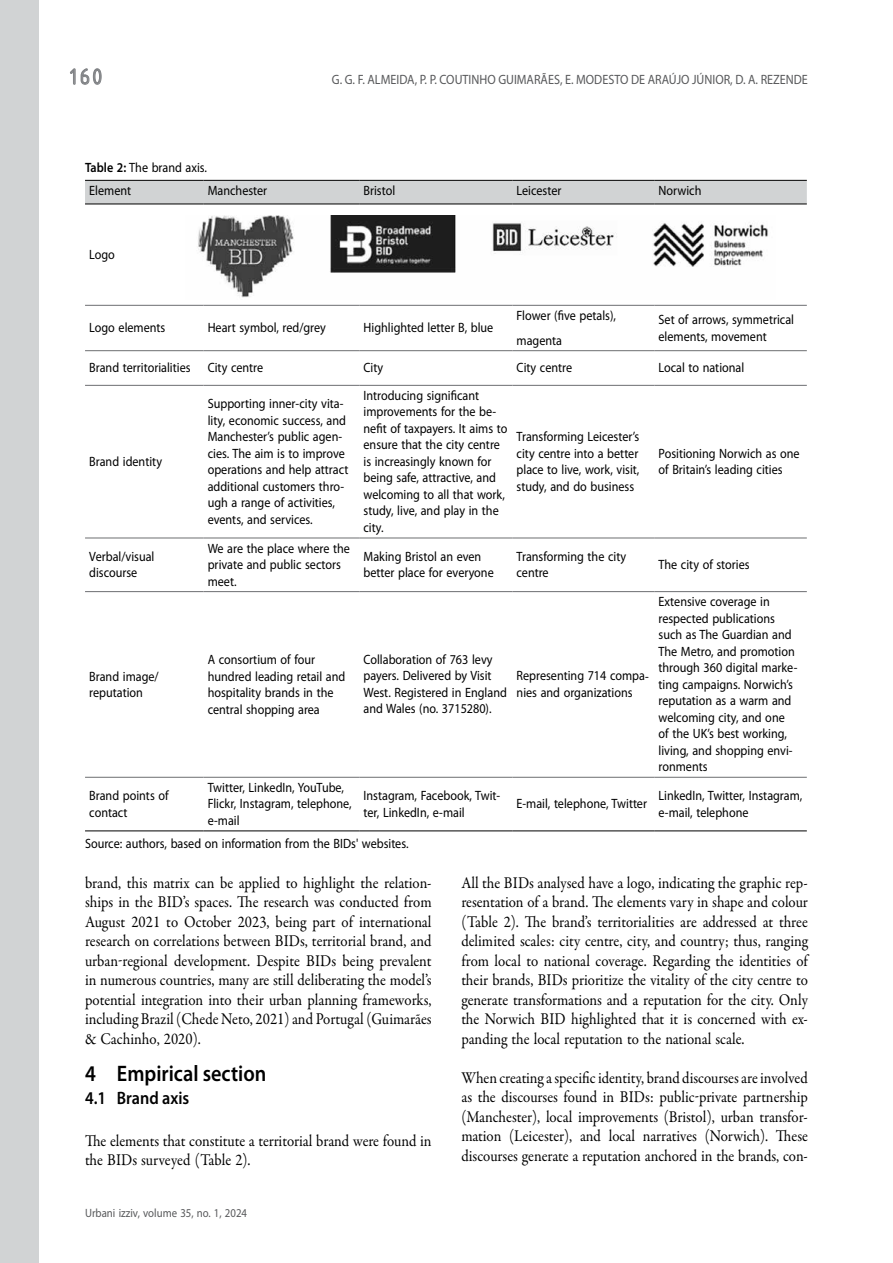
<style>
.page{position:relative;width:893px;height:1263px;background:#fff}
.page>*{position:absolute;margin:0;border:0;box-sizing:border-box;transform-origin:0 0}
.t1{font:24px "ISOCTEUR";color:#808285}
.t2{font:600 22.5px "Myriad Pro";color:#000;scale:.9 1}
.t3{font:600 18px "Myriad Pro";color:#000;scale:.9 1}
.t4{font:16.5px/19.5px "Garamond Premr Pro";letter-spacing:-.005em;color:#000;text-align:justify;scale:.9 1}
.t5{font:13.5px/16.5px "Myriad Pro";color:#000;scale:.9 1}
.t6{font:13.5px "Myriad Pro";color:#58595b;scale:.9 1}
.t7{font:12px "Myriad Pro";color:#58595b;scale:.9 1}
.s1{font-weight:600}
</style>
<div class="page">
<svg style="left:70px;top:68px;width:32px;height:17px"></svg>
<div style="left:0;top:0;width:38px;height:1263px;background:#d1d3d4"></div>
<div style="left:85px;top:181px;width:722px;height:23px;background:#d1d3d4"></div>
<hr style="left:85px;top:305px;width:118px;height:1px;background:#6d6e71">
<hr style="left:203px;top:305px;width:156px;height:1px;background:#6d6e71">
<hr style="left:359px;top:305px;width:153px;height:1px;background:#6d6e71">
<hr style="left:512px;top:305px;width:142px;height:1px;background:#6d6e71">
<hr style="left:654px;top:305px;width:153px;height:1px;background:#6d6e71">
<hr style="left:85px;top:350px;width:118px;height:1px;background:#6d6e71">
<hr style="left:203px;top:350px;width:156px;height:1px;background:#6d6e71">
<hr style="left:359px;top:350px;width:153px;height:1px;background:#6d6e71">
<hr style="left:512px;top:350px;width:142px;height:1px;background:#6d6e71">
<hr style="left:654px;top:350px;width:153px;height:1px;background:#6d6e71">
<hr style="left:85px;top:385px;width:118px;height:1px;background:#6d6e71">
<hr style="left:203px;top:385px;width:156px;height:1px;background:#6d6e71">
<hr style="left:359px;top:385px;width:153px;height:1px;background:#6d6e71">
<hr style="left:512px;top:385px;width:142px;height:1px;background:#6d6e71">
<hr style="left:654px;top:385px;width:153px;height:1px;background:#6d6e71">
<hr style="left:85px;top:538px;width:118px;height:1px;background:#6d6e71">
<hr style="left:203px;top:538px;width:156px;height:1px;background:#6d6e71">
<hr style="left:359px;top:538px;width:153px;height:1px;background:#6d6e71">
<hr style="left:512px;top:538px;width:142px;height:1px;background:#6d6e71">
<hr style="left:654px;top:538px;width:153px;height:1px;background:#6d6e71">
<hr style="left:85px;top:591px;width:118px;height:1px;background:#6d6e71">
<hr style="left:203px;top:591px;width:156px;height:1px;background:#6d6e71">
<hr style="left:359px;top:591px;width:153px;height:1px;background:#6d6e71">
<hr style="left:512px;top:591px;width:142px;height:1px;background:#6d6e71">
<hr style="left:654px;top:591px;width:153px;height:1px;background:#6d6e71">
<hr style="left:85px;top:180px;width:118px;height:1px;background:#000">
<hr style="left:203px;top:180px;width:156px;height:1px;background:#000">
<hr style="left:359px;top:180px;width:153px;height:1px;background:#000">
<hr style="left:512px;top:180px;width:142px;height:1px;background:#000">
<hr style="left:654px;top:180px;width:153px;height:1px;background:#000">
<hr style="left:85px;top:204px;width:118px;height:1px;background:#000">
<hr style="left:203px;top:204px;width:156px;height:1px;background:#000">
<hr style="left:359px;top:204px;width:153px;height:1px;background:#000">
<hr style="left:512px;top:204px;width:142px;height:1px;background:#000">
<hr style="left:654px;top:204px;width:153px;height:1px;background:#000">
<hr style="left:85px;top:830px;width:118px;height:1px;background:#000">
<hr style="left:203px;top:830px;width:156px;height:1px;background:#000">
<hr style="left:359px;top:830px;width:153px;height:1px;background:#000">
<hr style="left:512px;top:830px;width:142px;height:1px;background:#000">
<hr style="left:654px;top:830px;width:153px;height:1px;background:#000">
<hr style="left:85px;top:777px;width:118px;height:1px;background:#6d6e71">
<hr style="left:203px;top:777px;width:156px;height:1px;background:#6d6e71">
<hr style="left:359px;top:777px;width:153px;height:1px;background:#6d6e71">
<hr style="left:512px;top:777px;width:142px;height:1px;background:#6d6e71">
<hr style="left:654px;top:777px;width:153px;height:1px;background:#6d6e71">
<img style="left:198px;top:215px;width:570px;height:83px">
<h1 class="t1" style="left:64px;top:61px;width:43px">160</h1>
<p class="t6" style="left:332px;top:72px;width:530px">G. G. F. ALMEIDA, P. P. COUTINHO GUIMARÃES, E. MODESTO DE ARAÚJO JÚNIOR, D. A. REZENDE</p>
<p class="t5" style="left:89px;top:156px;width:132px;line-height:23.2px;text-indent:-4px"><span class="s1">Table 2:</span> The brand axis.<br>Element</p>
<p class="t5" style="left:208px;top:182px;width:68px">Manchester</p>
<p class="t5" style="left:364px;top:182px;width:37px">Bristol</p>
<p class="t5" style="left:517px;top:182px;width:51px">Leicester</p>
<p class="t5" style="left:658px;top:182px;width:49px">Norwich</p>
<p class="t5" style="left:89px;top:246px;width:30px">Logo</p>
<p class="t5" style="left:89px;top:320px;width:86px">Logo elements</p>
<p class="t5" style="left:208px;top:320px;width:133px">Heart symbol, red/grey</p>
<p class="t5" style="left:364px;top:320px;width:146px">Highlighted letter B, blue</p>
<p class="t5" style="left:517px;top:303px;width:112px;line-height:24.8px">Flower (five petals), magenta</p>
<p class="t5" style="left:658px;top:312px;width:152px">Set of arrows, symmetrical elements, movement</p>
<p class="t5" style="left:89px;top:360px;width:114px">Brand territorialities</p>
<p class="t5" style="left:208px;top:360px;width:63px">City centre</p>
<p class="t5" style="left:364px;top:360px;width:23px">City</p>
<p class="t5" style="left:517px;top:360px;width:63px">City centre</p>
<p class="t5" style="left:658px;top:360px;width:97px">Local to national</p>
<p class="t5" style="left:89px;top:453px;width:82px">Brand identity</p>
<p class="t5" style="left:208px;top:396px;width:158px">Supporting inner-city vita&shy;lity, economic success, and<br>Manchester’s public agen&shy;cies. The aim is to improve operations and help attract additional customers thro&shy;ugh a range of activities, events, and services.</p>
<p class="t5" style="left:364px;top:387px;width:161px">Introducing significant improvements for the be&shy;nefit of taxpayers. It aims to ensure that the city centre is increasingly known for being safe, attractive, and welcoming to all that work, study, live, and play in the city.</p>
<p class="t5" style="left:517px;top:429px;width:138px;text-align:justify">Transforming Leicester’s city centre into a better place to live, work, visit, study, and do business</p>
<p class="t5" style="left:658px;top:445px;width:158px">Positioning Norwich as one of Britain’s leading cities</p>
<p class="t5" style="left:89px;top:548px;width:74px">Verbal/visual discourse</p>
<p class="t5" style="left:208px;top:540px;width:160px">We are the place where the private and public sectors meet.</p>
<p class="t5" style="left:364px;top:548px;width:146px">Making Bristol an even better place for everyone</p>
<p class="t5" style="left:517px;top:548px;width:123px">Transforming the city centre</p>
<p class="t5" style="left:658px;top:557px;width:103px">The city of stories</p>
<p class="t5" style="left:89px;top:668px;width:79px">Brand image/ reputation</p>
<p class="t5" style="left:208px;top:651px;width:154px">A consortium of four hundred leading retail and hospitality brands in the central shopping area</p>
<p class="t5" style="left:364px;top:651px;width:161px">Collaboration of 763 levy payers. Delivered by Visit<br>West. Registered in England and Wales (no. 3715280).</p>
<p class="t5" style="left:517px;top:668px;width:148px">Representing 714 compa&shy;nies and organizations</p>
<p class="t5" style="left:658px;top:594px;width:156px">Extensive coverage in respected publications such as The Guardian and<br>The Metro, and promotion through 360 digital marke&shy;ting campaigns. Norwich’s reputation as a warm and welcoming city, and one of the UK’s best working, living, and shopping envi&shy;ronments</p>
<p class="t5" style="left:89px;top:788px;width:90px">Brand points of contact</p>
<p class="t5" style="left:208px;top:779px;width:161px">Twitter, LinkedIn, YouTube,<br>Flickr, Instagram, telephone, e-mail</p>
<p class="t5" style="left:364px;top:788px;width:153px">Instagram, Facebook, Twit&shy;ter, LinkedIn, e-mail</p>
<p class="t5" style="left:517px;top:796px;width:146px">E-mail, telephone, Twitter</p>
<p class="t5" style="left:658px;top:788px;width:161px">LinkedIn, Twitter, Instagram, e-mail, telephone</p>
<p class="t5" style="left:85px;top:835px;width:361px">Source: authors, based on information from the BIDs' websites.</p>
<p class="t4" style="left:85px;top:873px;width:387px">brand, this matrix can be applied to highlight the relation&shy;ships in the BID’s spaces. The research was conducted from August 2021 to October 2023, being part of international research on correlations between BIDs, territorial brand, and urban‒regional development. Despite BIDs being prevalent in numerous countries, many are still deliberating the model’s potential integration into their urban planning frameworks, including Brazil (Chede Neto, 2021) and Portugal (Guimarães &amp; Cachinho, 2020).</p>
<h2 class="t2" style="left:85px;top:1059px;width:203px">4 Empirical section</h2>
<h3 class="t3" style="left:85px;top:1086px;width:117px">4.1 Brand axis</h3>
<p class="t4" style="left:85px;top:1131px;width:387px">The elements that constitute a territorial brand were found in the BIDs surveyed (Table 2).</p>
<p class="t7" style="left:85px;top:1206px;width:182px">Urbani izziv, volume 35, no. 1, 2024</p>
<p class="t4" style="left:461px;top:873px;width:387px">All the BIDs analysed have a logo, indicating the graphic rep&shy;resentation of a brand. The elements vary in shape and colour (Table 2). The brand’s territorialities are addressed at three delimited scales: city centre, city, and country; thus, ranging from local to national coverage. Regarding the identities of their brands, BIDs prioritize the vitality of the city centre to generate transformations and a reputation for the city. Only the Norwich BID highlighted that it is concerned with ex&shy;panding the local reputation to the national scale.</p>
<p class="t4" style="left:461px;top:1068px;width:387px">When creating a specific identity, brand discourses are involved as the discourses found in BIDs: public‒private partnership (Manchester), local improvements (Bristol), urban transfor&shy;mation (Leicester), and local narratives (Norwich). These discourses generate a reputation anchored in the brands, con-</p>
</div>
